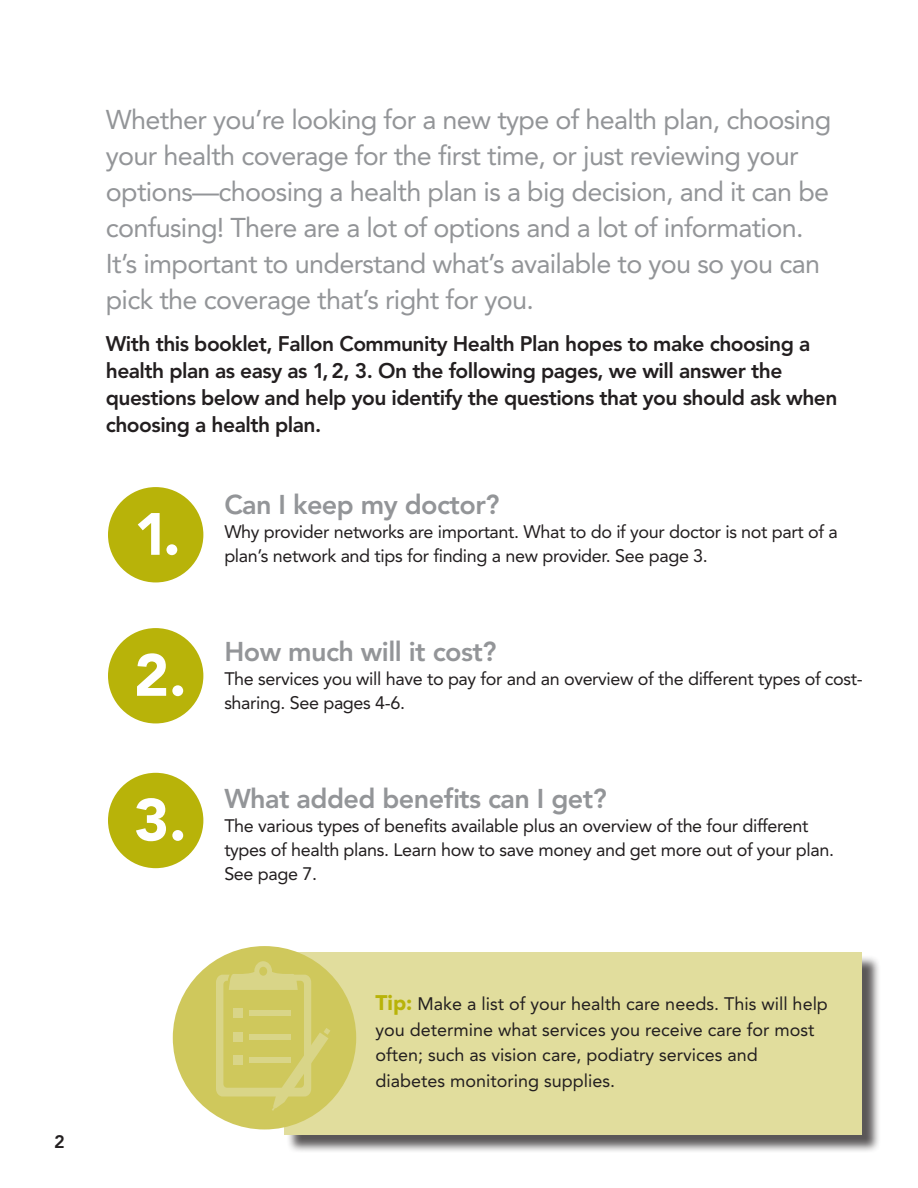
<style>
.page{position:relative;width:918px;height:1188px;background:#fff}
.page>*{position:absolute;margin:0;border:0;box-sizing:border-box;transform-origin:0 0}
.t1{font:900 58.95px "Avenir";color:#fff}
.t2{font:27px/36px "Avenir";letter-spacing:-.025em;color:#939598}
.List_Paragraph{font:800 27px "Avenir";letter-spacing:-.02em;color:#939598}
.t3{font:800 21px/27px "Avenir";letter-spacing:-.025em;color:#231f20}
.List_Paragraph-2{font:18px/24px "Avenir";letter-spacing:-.02em;color:#231f20}
.List_Paragraph-3{font:18px/25.5px "Avenir";color:#231f20}
.t4{font:800 18px "Avenir";color:#231f20}
.s1{font-weight:900;font-size:21px;color:#b8b309}
</style>
<div class="page">
<div style="left:108px;top:487px;width:95px;height:95px;background:#b8b309;border-radius:50%"></div>
<div style="left:108px;top:628px;width:95px;height:95px;background:#b8b309;border-radius:50%"></div>
<div style="left:108px;top:773px;width:95px;height:95px;background:#b8b309;border-radius:50%"></div>
<div style="left:286px;top:955px;width:595px;height:199px;background:#231f20;opacity:.75"></div>
<div style="left:284px;top:952px;width:578px;height:183px;background:#e1dd9d"></div>
<div style="left:173px;top:946px;width:183px;height:183px;background:#cfc85c;border-radius:50%"></div>
<svg style="left:216px;top:961px;width:114px;height:150px"></svg>
<p class="t2" style="left:106px;top:102px;width:727px">Whether you’re looking for a new type of health plan, choosing your health coverage for the first time, or just reviewing your options—choosing a health plan is a big decision, and it can be confusing! There are a lot of options and a lot of information.<br>It’s important to understand what’s available to you so you can pick the coverage that’s right for you.</p>
<p class="t3" style="left:106px;top:331px;width:733px">With this booklet, Fallon Community Health Plan hopes to make choosing a health plan as easy as 1, 2, 3. On the following pages, we will answer the questions below and help you identify the questions that you should ask when choosing a health plan.</p>
<p class="t1" style="left:134px;top:499px;width:48px">1.</p>
<p class="t1" style="left:134px;top:640px;width:54px">2.</p>
<p class="t1" style="left:134px;top:784px;width:54px">3.</p>
<p class="List_Paragraph" style="left:224px;top:489px;width:277px">Can I keep my doctor?</p>
<p class="List_Paragraph-2" style="left:224px;top:520px;width:615px">Why provider networks are important. What to do if your doctor is not part of a plan’s network and tips for finding a new provider. See page 3.</p>
<p class="List_Paragraph" style="left:224px;top:636px;width:274px">How much will it cost?</p>
<p class="List_Paragraph-2" style="left:224px;top:667px;width:640px">The services you will have to pay for and an overview of the different types of cost&shy;sharing. See pages 4-6.</p>
<p class="List_Paragraph" style="left:224px;top:783px;width:384px">What added benefits can I get?</p>
<p class="List_Paragraph-2" style="left:224px;top:814px;width:611px">The various types of benefits available plus an overview of the four different types of health plans. Learn how to save money and get more out of your plan.<br>See page 7.</p>
<p class="t4" style="left:54px;top:1131px;width:12px">2</p>
<p class="List_Paragraph-3" style="left:376px;top:991px;width:454px"><span class="s1">Tip:</span> Make a list of your health care needs. This will help you determine what services you receive care for most often; such as vision care, podiatry services and diabetes monitoring supplies.</p>
</div>
